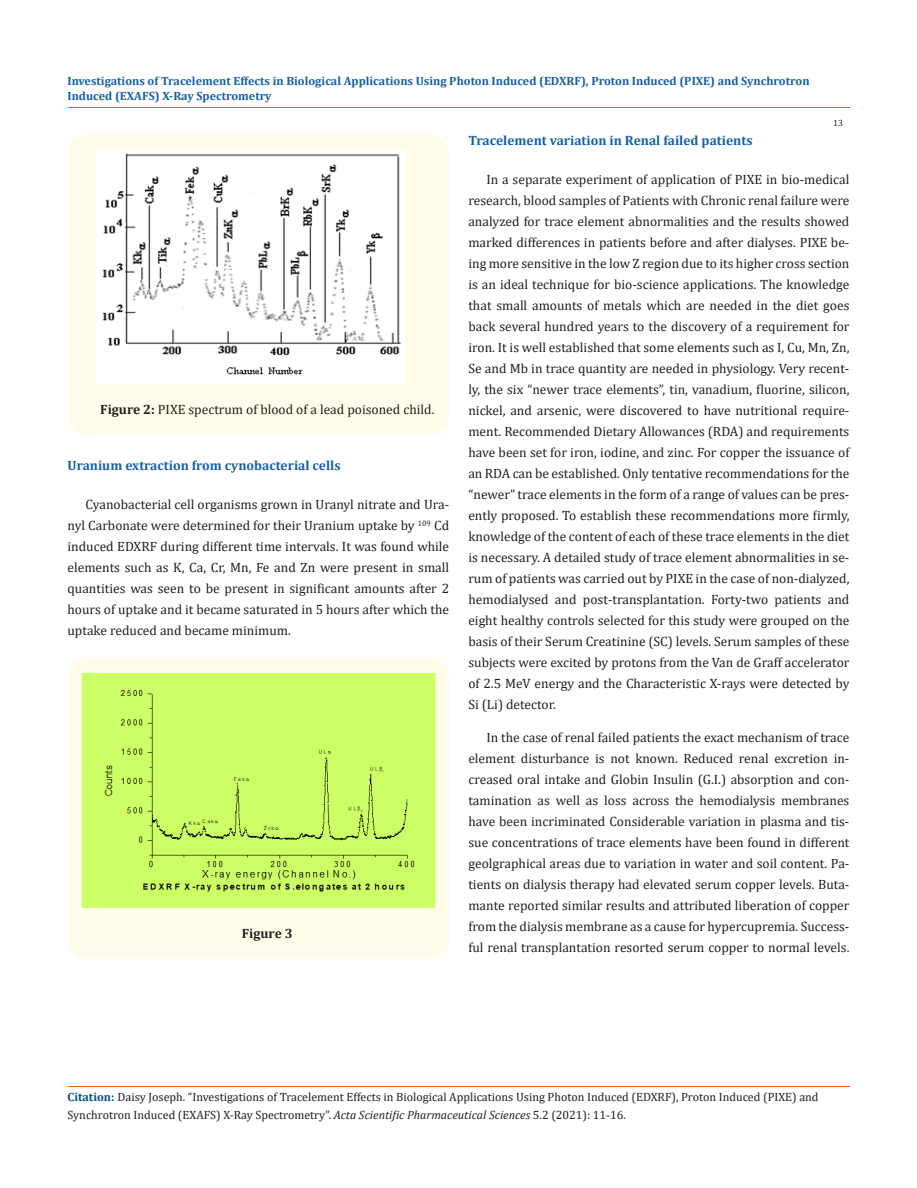
<style>
.page{position:relative;width:917px;height:1188px;background:#fff}
.page>*{position:absolute;margin:0;border:0;box-sizing:border-box;transform-origin:0 0}
.Body_Text{font:13.5px/21px "Cambria";color:#231f20;text-align:justify}
._13-OS-Keywords-cont{font:700 13.5px "Cambria";color:#1560a6}
.t1{font:700 13.5px "Cambria";color:#231f20}
.t2{font:12px/18px "Cambria";color:#231f20}
.t3{font:700 12px/15px "Cambria";color:#1560a6}
.t4{font:9px "Cambria";color:#231f20}
.s1{font-weight:700}
.s2{font-weight:700;color:#035089}
.s3{font-style:italic}
</style>
<div class="page">
<div style="left:68px;top:135px;width:381px;height:299px;background:#fffde9;border-radius:18px"></div>
<img style="left:96px;top:149px;width:309px;height:235px">
<div style="left:68px;top:658px;width:381px;height:300px;background:#fffde9;border-radius:18px"></div>
<img style="left:82px;top:671px;width:353px;height:236px">
<hr style="left:68px;top:108px;width:781px;height:1px;background:#e05d1a">
<hr style="left:68px;top:1086px;width:781px;height:1px;background:#e05d1a">
<p class="t3" style="left:68px;top:73px;width:743px">Investigations of Tracelement Effects in Biological Applications Using Photon Induced (EDXRF), Proton Induced (PIXE) and Synchrotron<br>Induced (EXAFS) X-Ray Spectrometry</p>
<p class="t4" style="left:833px;top:118px;width:11px">13</p>
<p class="Body_Text" style="left:100px;top:399px;width:336px"><span class="s1">Figure 2:</span> PIXE spectrum of blood of a lead poisoned child.</p>
<p class="_13-OS-Keywords-cont" style="left:68px;top:456px;width:274px">Uranium extraction from cynobacterial cells</p>
<p class="Body_Text" style="left:68px;top:494px;width:383px;text-indent:18px">Cyanobacterial cell organisms grown in Uranyl nitrate and Ura&shy;nyl Carbonate were determined for their Uranium uptake by <sup>109</sup> Cd induced EDXRF during different time intervals. It was found while elements such as K, Ca, Cr, Mn, Fe and Zn were present in small quantities was seen to be present in significant amounts after 2 hours of uptake and it became saturated in 5 hours after which the uptake reduced and became minimum.</p>
<p class="t1" style="left:242px;top:924px;width:52px">Figure 3</p>
<p class="_13-OS-Keywords-cont" style="left:468px;top:131px;width:285px">Tracelement variation in Renal failed patients</p>
<p class="Body_Text" style="left:468px;top:169px;width:382px;text-indent:18px">In a separate experiment of application of PIXE in bio-medical research, blood samples of Patients with Chronic renal failure were analyzed for trace element abnormalities and the results showed marked differences in patients before and after dialyses. PIXE be&shy;ing more sensitive in the low Z region due to its higher cross section is an ideal technique for bio-science applications. The knowledge that small amounts of metals which are needed in the diet goes back several hundred years to the discovery of a requirement for iron. It is well established that some elements such as I, Cu, Mn, Zn, Se and Mb in trace quantity are needed in physiology. Very recent&shy;ly, the six “newer trace elements”, tin, vanadium, fluorine, silicon, nickel, and arsenic, were discovered to have nutritional require&shy;ment. Recommended Dietary Allowances (RDA) and requirements have been set for iron, iodine, and zinc. For copper the issuance of an RDA can be established. Only tentative recommendations for the “newer” trace elements in the form of a range of values can be pres&shy;ently proposed. To establish these recommendations more firmly, knowledge of the content of each of these trace elements in the diet is necessary. A detailed study of trace element abnormalities in se&shy;rum of patients was carried out by PIXE in the case of non-dialyzed, hemodialysed and post-transplantation. Forty-two patients and eight healthy controls selected for this study were grouped on the basis of their Serum Creatinine (SC) levels. Serum samples of these subjects were excited by protons from the Van de Graff accelerator of 2.5 MeV energy and the Characteristic X-rays were detected by Si (Li) detector.</p>
<p class="Body_Text" style="left:468px;top:727px;width:382px;text-indent:18px">In the case of renal failed patients the exact mechanism of trace element disturbance is not known. Reduced renal excretion in&shy;creased oral intake and Globin Insulin (G.I.) absorption and con&shy;tamination as well as loss across the hemodialysis membranes have been incriminated Considerable variation in plasma and tis&shy;sue concentrations of trace elements have been found in different geolgraphical areas due to variation in water and soil content. Pa&shy;tients on dialysis therapy had elevated serum copper levels. Buta&shy;mante reported similar results and attributed liberation of copper from the dialysis membrane as a cause for hypercupremia. Success&shy;ful renal transplantation resorted serum copper to normal levels.</p>
<p class="t2" style="left:68px;top:1088px;width:752px"><span class="s2">Citation:</span> Daisy Joseph. “Investigations of Tracelement Effects in Biological Applications Using Photon Induced (EDXRF), Proton Induced (PIXE) and<br>Synchrotron Induced (EXAFS) X-Ray Spectrometry”. <span class="s3">Acta Scientific Pharmaceutical Sciences</span> 5.2 (2021): 11-16.</p>
</div>
